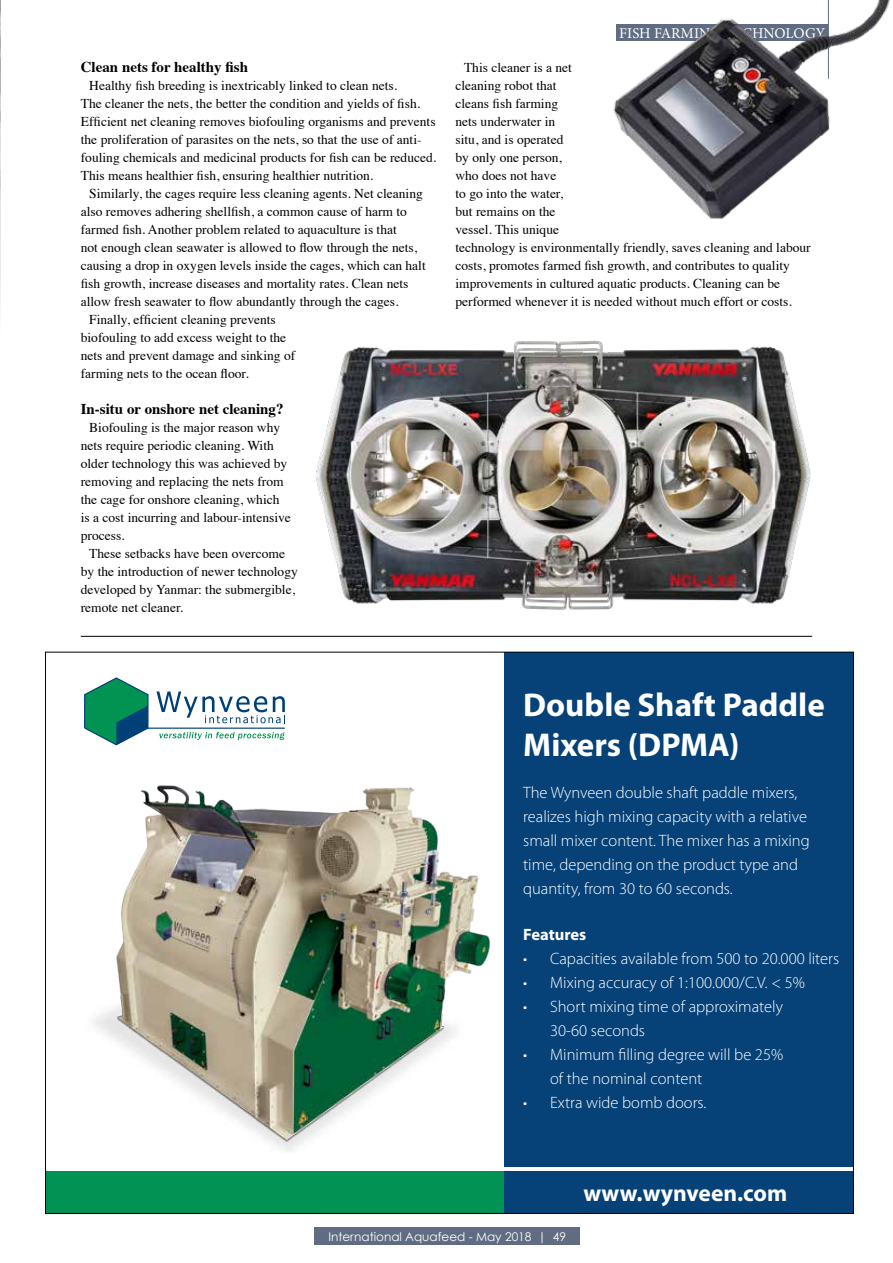
<style>
.page{position:relative;width:893px;height:1263px;background:#fff}
.page>*{position:absolute;margin:0;border:0;box-sizing:border-box;transform-origin:0 0}
.t1{font:700 33px/39.8px "Myriad Pro";color:#fff}
.t2{font:700 23.4px "Myriad Pro";color:#fff}
.t3{font:300 16.5px/24px "Myriad Pro";color:#fff}
.t4{font:700 16.5px "Myriad Pro";color:#fff}
.t5{font:700 15px "Times";color:#000}
.t6{font:15px "Minion Pro";color:#fff}
.t7{font:13.5px/18px "Times";color:#000}
.t8{font:12px "Century Gothic";color:#fff}
</style>
<div class="page">
<img style="left:0;top:0;width:1px;height:307px">
<img style="left:613px;top:0;width:277px;height:219px">
<img style="left:315px;top:340px;width:496px;height:270px">
<hr style="left:81px;top:636px;width:731px;height:1px;background:#000">
<div style="left:46px;top:1171px;width:466px;height:42px;background:#009353"></div>
<div style="left:505px;top:1171px;width:348px;height:42px;background:#064278"></div>
<div style="left:505px;top:652px;width:348px;height:514px;background:#064278"></div>
<img style="left:93px;top:746px;width:412px;height:441px">
<hr style="left:145px;top:727px;width:140px;height:2px;background:#004079">
<svg style="left:156px;top:691px;width:129px;height:32px"></svg>
<svg style="left:159px;top:732px;width:126px;height:8px"></svg>
<svg style="left:84px;top:677px;width:65px;height:69px"></svg>
<div style="left:315px;top:1228px;width:265px;height:17px;background:#5f6c81"></div>
<p class="t5" style="left:81px;top:53px;width:169px">Clean nets for healthy fish</p>
<p class="t7" style="left:81px;top:75px;width:357px;text-indent:9px">Healthy fish breeding is inextricably linked to clean nets.<br>The cleaner the nets, the better the condition and yields of fish.<br>Efficient net cleaning removes biofouling organisms and prevents the proliferation of parasites on the nets, so that the use of anti&shy;fouling chemicals and medicinal products for fish can be reduced.<br>This means healthier fish, ensuring healthier nutrition.</p>
<p class="t7" style="left:89px;top:183px;width:335px">Similarly, the cages require less cleaning agents. Net cleaning</p>
<p class="t7" style="left:81px;top:201px;width:328px">also removes adhering shellfish, a common cause of harm to</p>
<p class="t7" style="left:81px;top:219px;width:318px">farmed fish. Another problem related to aquaculture is that</p>
<p class="t7" style="left:81px;top:237px;width:338px">not enough clean seawater is allowed to flow through the nets,</p>
<p class="t7" style="left:81px;top:255px;width:346px">causing a drop in oxygen levels inside the cages, which can halt</p>
<p class="t7" style="left:81px;top:273px;width:329px">fish growth, increase diseases and mortality rates. Clean nets</p>
<p class="t7" style="left:81px;top:291px;width:319px">allow fresh seawater to flow abundantly through the cages.</p>
<p class="t7" style="left:89px;top:309px;width:188px">Finally, efficient cleaning prevents</p>
<p class="t7" style="left:81px;top:327px;width:207px">biofouling to add excess weight to the</p>
<p class="t7" style="left:81px;top:345px;width:216px">nets and prevent damage and sinking of</p>
<p class="t7" style="left:81px;top:363px;width:169px">farming nets to the ocean floor.</p>
<p class="t5" style="left:81px;top:395px;width:204px">In-situ or onshore net cleaning?</p>
<p class="t7" style="left:81px;top:417px;width:212px;text-indent:9px">Biofouling is the major reason why nets require periodic cleaning. With older technology this was achieved by removing and replacing the nets from the cage for onshore cleaning, which is a cost incurring and labour-intensive process.</p>
<p class="t7" style="left:81px;top:543px;width:219px;text-indent:9px">These setbacks have been overcome by the introduction of newer technology developed by Yanmar: the submergible, remote net cleaner.</p>
<p class="t6" style="left:619px;top:23px;width:207px">FISH FARMING TECHNOLOGY</p>
<p class="t7" style="left:455px;top:57px;width:357px;text-indent:9px">This cleaner is a net<br>cleaning robot that<br>cleans fish farming<br>nets underwater in<br>situ, and is operated<br>by only one person,<br>who does not have<br>to go into the water,<br>but remains on the<br>vessel. This unique<br>technology is environmentally friendly, saves cleaning and labour costs, promotes farmed fish growth, and contributes to quality improvements in cultured aquatic products. Cleaning can be performed whenever it is needed without much effort or costs.</p>
<h1 class="t1" style="left:523px;top:686px;width:303px">Double Shaft Paddle<br>Mixers (DPMA)</h1>
<p class="t3" style="left:523px;top:780px;width:288px">The Wynveen double shaft paddle mixers, realizes high mixing capacity with a relative small mixer content. The mixer has a mixing time, depending on the product type and quantity, from 30 to 60 seconds.</p>
<p class="t4" style="left:523px;top:925px;width:65px">Features</p>
<p class="t3" style="left:523px;top:947px;width:318px">• Capacities available from 500 to 20.000 liters</p>
<p class="t3" style="left:523px;top:971px;width:283px">• Mixing accuracy of 1:100.000/C.V. &lt; 5%</p>
<p class="t3" style="left:550px;top:995px;width:234px;text-indent:-27px">• Short mixing time of approximately<br>30-60 seconds</p>
<p class="t3" style="left:550px;top:1043px;width:235px;text-indent:-27px">• Minimum filling degree will be 25% of the nominal content</p>
<p class="t3" style="left:523px;top:1090px;width:185px">• Extra wide bomb doors.</p>
<h2 class="t2" style="left:583px;top:1180px;width:205px">www.wynveen.com</h2>
<p class="t8" style="left:328px;top:1229px;width:239px">International Aquafeed - May 2018 | 49</p>
</div>
